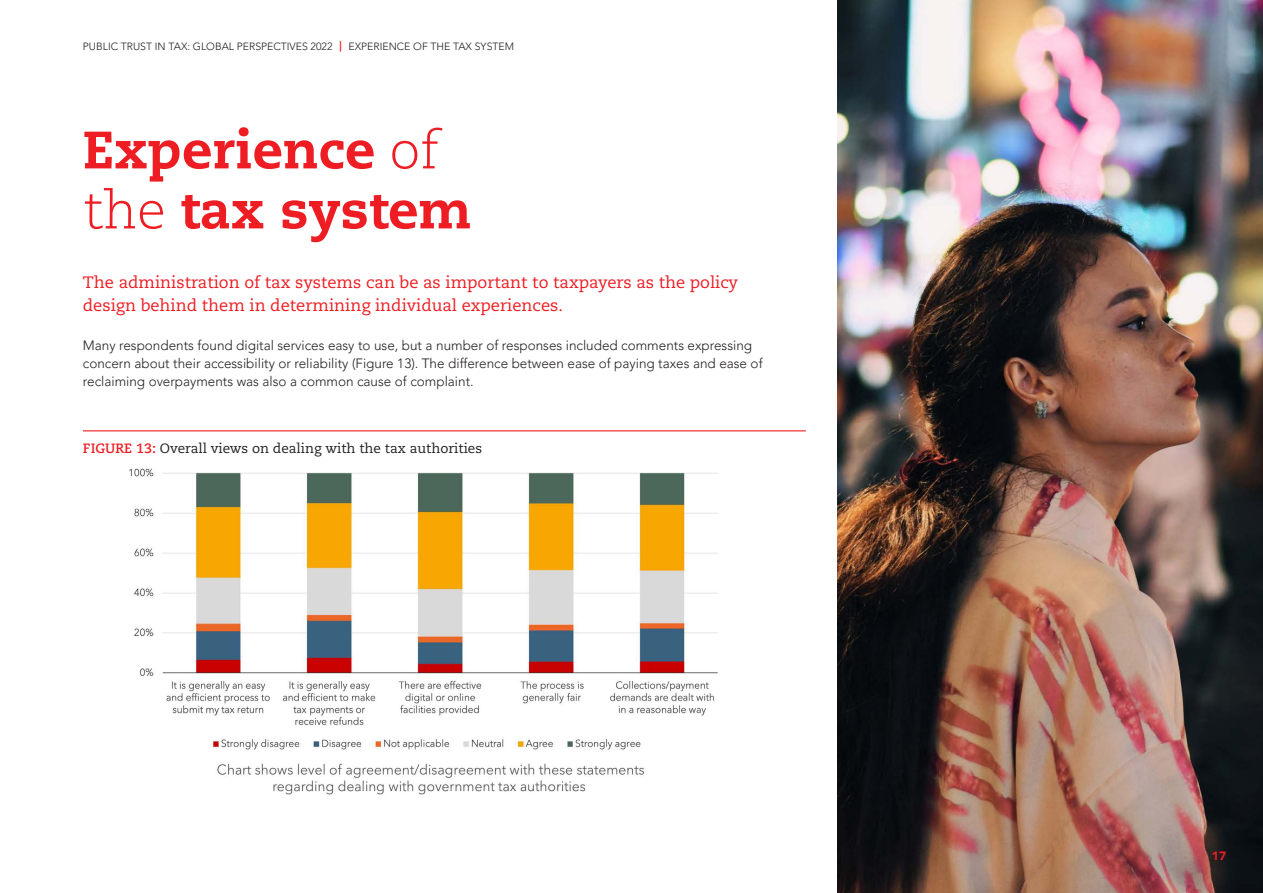
<style>
.page{position:relative;width:1263px;height:893px;background:#fff}
.page>*{position:absolute;margin:0;border:0;box-sizing:border-box;transform-origin:0 0}
.t1{font:800 52.5px/60px "Caecilia";color:#ee1d23}
.t2{font:16.5px/22.5px "Caecilia";color:#ee1d23}
.t3{font:300 13.5px/18px "Avenir LT Pro";color:#231f20}
.t4{font:13.5px "Caecilia";color:#231f20}
.t5{font:900 12px "Avenir LT Pro";color:#ee1d23}
.t6{font:300 10.5px "Avenir LT Pro";color:#231f20}
.s1{font-weight:800;color:#ee1d23}
.s2{font-weight:300}
.s3{font-weight:700;color:#ee1d23}
</style>
<div class="page">
<hr style="left:83px;top:430px;width:723px;height:1px;background:#ee1d23">
<img style="left:129px;top:468px;width:589px;height:327px">
<img style="left:838px;top:0;width:425px;height:893px">
<p class="t6" style="left:83px;top:41px;width:433px">PUBLIC TRUST IN TAX: GLOBAL PERSPECTIVES 2022 <span class="s1">|</span> EXPERIENCE OF THE TAX SYSTEM</p>
<h1 class="t1" style="left:83px;top:120px;width:390px">Experience <span class="s2">of the</span> tax system</h1>
<p class="t2" style="left:83px;top:272px;width:657px">The administration of tax systems can be as important to taxpayers as the policy design behind them in determining individual experiences.</p>
<p class="t3" style="left:83px;top:337px;width:681px">Many respondents found digital services easy to use, but a number of responses included comments expressing concern about their accessibility or reliability (Figure 13). The difference between ease of paying taxes and ease of reclaiming overpayments was also a common cause of complaint.</p>
<p class="t4" style="left:83px;top:440px;width:401px"><span class="s3">FIGURE 13:</span> Overall views on dealing with the tax authorities</p>
<p class="t5" style="left:1212px;top:848px;width:16px">17</p>
</div>
